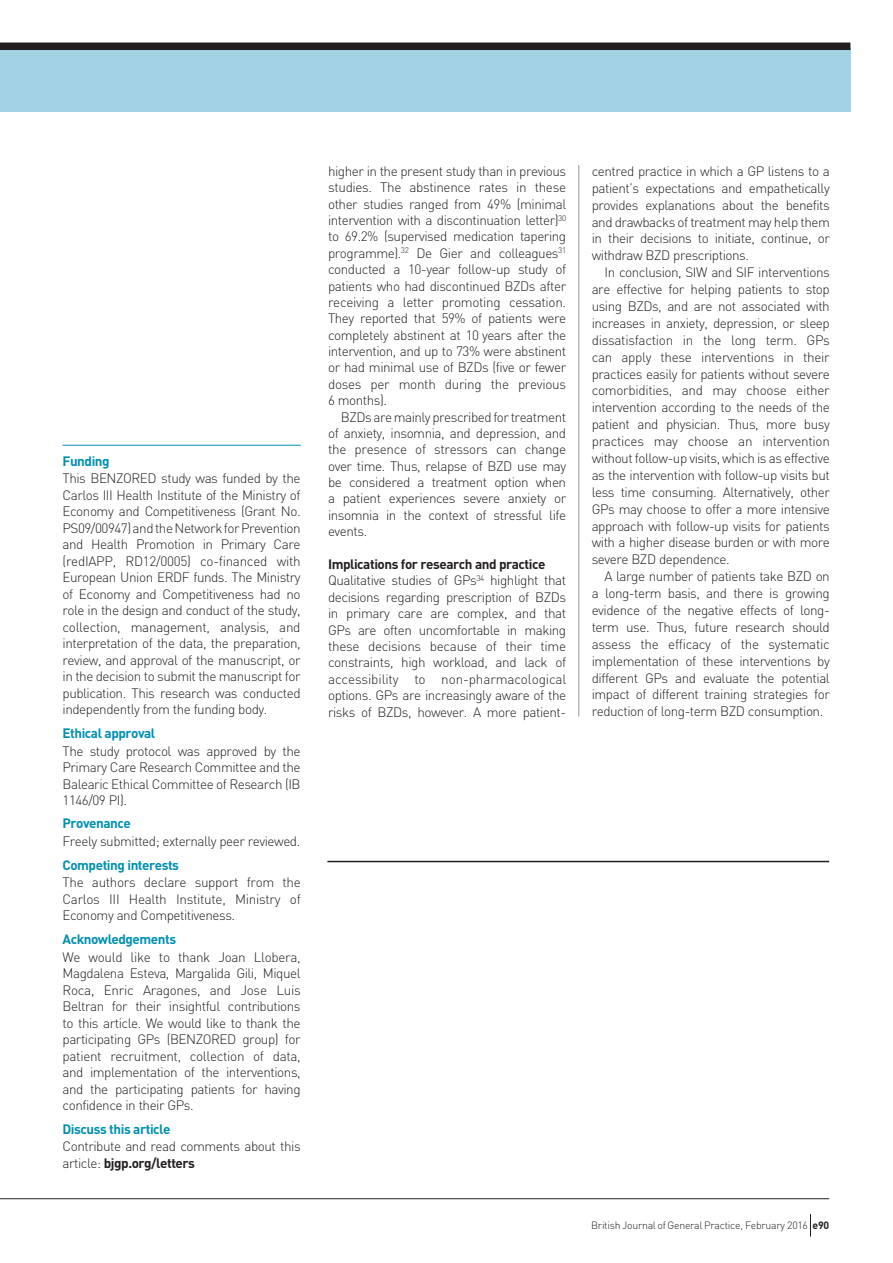
<style>
.page{position:relative;width:893px;height:1263px;background:#fff}
.page>*{position:absolute;margin:0;border:0;box-sizing:border-box;transform-origin:0 0}
.t1{font:300 13.5px/16.4px "DIN";letter-spacing:-.035em;color:#231f20;text-align:justify}
.t2{font:700 13.5px "DIN";letter-spacing:-.035em;color:#008fb3}
.t3{font:300 10.5px "DIN";letter-spacing:-.025em;color:#231f20}
.s1{font-weight:700}
</style>
<div class="page">
<hr style="left:578px;top:165px;width:1px;height:551px;background:#939598">
<div style="left:0;top:48px;width:850px;height:64px;background:#a2d2e3"></div>
<div style="left:0;top:43px;width:850px;height:7px;background:#231f20"></div>
<hr style="left:63px;top:445px;width:238px;height:1px;background:#008fb3">
<hr style="left:327px;top:861px;width:502px;height:1px;background:#231f20">
<hr style="left:0;top:1198px;width:829px;height:1px;background:#231f20">
<svg style="left:810px;top:1214px;width:1px;height:22px"></svg>
<p class="t2" style="left:63px;top:452px;width:49px">Funding</p>
<p class="t1" style="left:63px;top:470px;width:240px">This BENZORED study was funded by the Carlos III Health Institute of the Ministry of Economy and Competitiveness (Grant No.<br>PS09/00947) and the Network for Prevention and Health Promotion in Primary Care (redIAPP, RD12/0005) co-financed with European Union ERDF funds. The Ministry of Economy and Competitiveness had no role in the design and conduct of the study, collection, management, analysis, and interpretation of the data, the preparation, review, and approval of the manuscript, or in the decision to submit the manuscript for publication. This research was conducted independently from the funding body.</p>
<p class="t2" style="left:63px;top:724px;width:94px">Ethical approval</p>
<p class="t1" style="left:63px;top:742px;width:240px">The study protocol was approved by the Primary Care Research Committee and the Balearic Ethical Committee of Research (IB 1146/09 PI).</p>
<p class="t2" style="left:63px;top:815px;width:70px">Provenance</p>
<p class="t1" style="left:63px;top:833px;width:239px">Freely submitted; externally peer reviewed.</p>
<p class="t2" style="left:63px;top:856px;width:118px">Competing interests</p>
<p class="t1" style="left:63px;top:874px;width:240px">The authors declare support from the Carlos III Health Institute, Ministry of Economy and Competitiveness.</p>
<p class="t2" style="left:63px;top:930px;width:115px">Acknowledgements</p>
<p class="t1" style="left:63px;top:948px;width:240px">We would like to thank Joan Llobera, Magdalena Esteva, Margalida Gili, Miquel Roca, Enric Aragones, and Jose Luis Beltran for their insightful contributions to this article. We would like to thank the participating GPs (BENZORED group) for patient recruitment, collection of data, and implementation of the interventions, and the participating patients for having confidence in their GPs.</p>
<p class="t2" style="left:63px;top:1120px;width:110px">Discuss this article</p>
<p class="t1" style="left:63px;top:1138px;width:240px">Contribute and read comments about this article: <span class="s1">bjgp.org/letters</span></p>
<p class="t1" style="left:328px;top:163px;width:240px">higher in the present study than in previous studies. The abstinence rates in these other studies ranged from 49% (minimal intervention with a discontinuation letter)<sup>30 </sup>to 69.2% (supervised medication tapering programme).<sup>32</sup> De Gier and colleagues<sup>31 </sup>conducted a 10-year follow-up study of patients who had discontinued BZDs after receiving a letter promoting cessation.<br>They reported that 59% of patients were completely abstinent at 10 years after the intervention, and up to 73% were abstinent or had minimal use of BZDs (five or fewer doses per month during the previous 6 months).</p>
<p class="t1" style="left:328px;top:408px;width:240px;text-indent:13px">BZDs are mainly prescribed for treatment of anxiety, insomnia, and depression, and the presence of stressors can change over time. Thus, relapse of BZD use may be considered a treatment option when a patient experiences severe anxiety or insomnia in the context of stressful life events.</p>
<p class="t1" style="left:328px;top:556px;width:240px;text-align:left"><span class="s1">Implications for research and practice </span>Qualitative studies of GPs<sup>34</sup> highlight that decisions regarding prescription of BZDs in primary care are complex, and that GPs are often uncomfortable in making these decisions because of their time constraints, high workload, and lack of accessibility to non-pharmacological options. GPs are increasingly aware of the risks of BZDs, however. A more patient-</p>
<p class="t1" style="left:592px;top:162px;width:240px;line-height:17px">centred practice in which a GP listens to a patient’s expectations and empathetically provides explanations about the benefits and drawbacks of treatment may help them in their decisions to initiate, continue, or withdraw BZD prescriptions.</p>
<p class="t1" style="left:592px;top:264px;width:240px;line-height:17px;text-indent:13px">In conclusion, SIW and SIF interventions are effective for helping patients to stop using BZDs, and are not associated with increases in anxiety, depression, or sleep dissatisfaction in the long term. GPs can apply these interventions in their practices easily for patients without severe comorbidities, and may choose either intervention according to the needs of the patient and physician. Thus, more busy practices may choose an intervention without follow-up visits, which is as effective as the intervention with follow-up visits but less time consuming. Alternatively, other GPs may choose to offer a more intensive approach with follow-up visits for patients with a higher disease burden or with more severe BZD dependence.</p>
<p class="t1" style="left:592px;top:568px;width:240px;line-height:17px;text-indent:13px">A large number of patients take BZD on a long-term basis, and there is growing evidence of the negative effects of long&shy;term use. Thus, future research should assess the efficacy of the systematic implementation of these interventions by different GPs and evaluate the potential impact of different training strategies for reduction of long-term BZD consumption.</p>
<p class="t3" style="left:591px;top:1218px;width:240px">British Journal of General Practice, February 2016 <span class="s1">e90</span></p>
</div>
